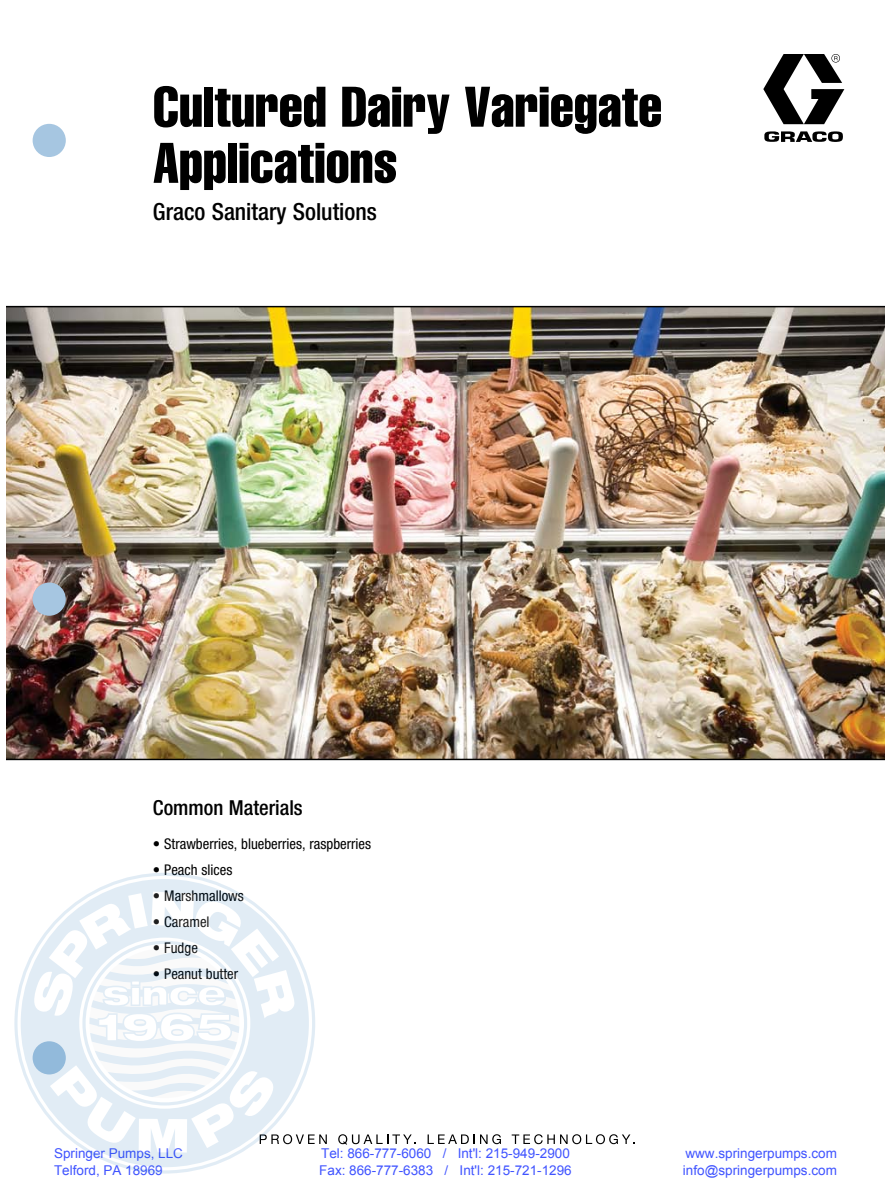
<style>
.page{position:relative;width:891px;height:1188px;background:#fff}
.page>*{position:absolute;margin:0;border:0;box-sizing:border-box;transform-origin:0 0}
.t1{font:56.1px/56.1px "Helvetica LT Std Comp";color:#000}
.t2{font:500 condensed 23.7px "Helvetica Neue LT Std";color:#000}
.t3{font:500 condensed 20.7px "Helvetica Neue LT Std";color:#000}
.t4{font:condensed 14.7px "Helvetica Neue LT Std";color:#000}
.t5{font:13.5px/16.2px "Arial";color:#4054ff}
</style>
<div class="page">
<img style="left:7px;top:307px;width:877px;height:452px">
<svg style="left:763px;top:54px;width:81px;height:88px"></svg>
<hr style="left:7px;top:306px;width:877px;height:1px;background:#000">
<hr style="left:7px;top:759px;width:877px;height:1px;background:#000">
<div style="left:33px;top:124px;width:33px;height:33px;background:#a6c6e1;border-radius:50%"></div>
<div style="left:33px;top:583px;width:33px;height:33px;background:#a6c6e1;border-radius:50%"></div>
<svg style="left:338px;top:1134px;width:78px;height:11px"></svg>
<svg style="left:428px;top:1134px;width:73px;height:10px"></svg>
<svg style="left:512px;top:1134px;width:122px;height:10px"></svg>
<svg style="left:16px;top:874px;width:224px;height:298px"></svg>
<svg style="left:33px;top:892px;width:294px;height:261px"></svg>
<h1 class="t1" style="left:153px;top:78px;width:511px">Cultured Dairy Variegate<br>Applications</h1>
<h2 class="t2" style="left:153px;top:197px;width:225px">Graco Sanitary Solutions</h2>
<h3 class="t3" style="left:153px;top:795px;width:151px">Common Materials</h3>
<p class="t4" style="left:153px;top:835px;width:220px">• Strawberries, blueberries, raspberries</p>
<p class="t4" style="left:153px;top:861px;width:81px">• Peach slices</p>
<p class="t4" style="left:153px;top:887px;width:92px">• Marshmallows</p>
<p class="t4" style="left:153px;top:913px;width:58px">• Caramel</p>
<p class="t4" style="left:153px;top:939px;width:46px">• Fudge</p>
<p class="t4" style="left:153px;top:965px;width:87px">• Peanut butter</p>
<p class="t5" style="left:54px;top:1146px;width:131px">Springer Pumps, LLC<br>Telford, PA 18969</p>
<p class="t5" style="left:319px;top:1146px;width:254px">Tel: 866-777-6060 / Int'l: 215-949-2900<br>Fax: 866-777-6383 / Int'l: 215-721-1296</p>
<p class="t5" style="left:683px;top:1146px;width:155px">www.springerpumps.com info@springerpumps.com</p>
</div>
